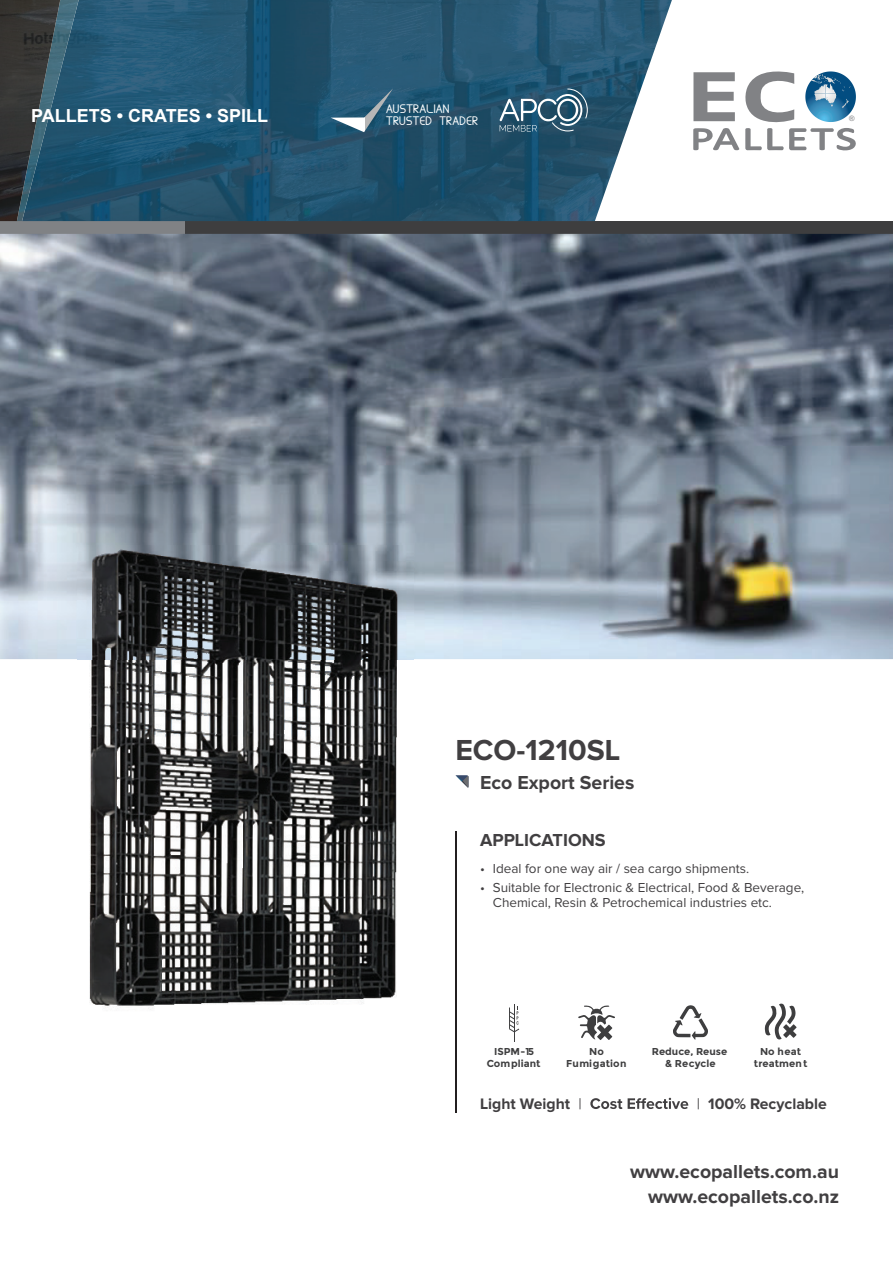
<style>
.page{position:relative;width:893px;height:1263px;background:#fff}
.page>*{position:absolute;margin:0;border:0;box-sizing:border-box;transform-origin:0 0}
.t1{font:700 30px "Proxima Nova";color:#413f41}
.t2{font:700 19.5px/24.6px "Proxima Nova";color:#413f41;text-align:right}
.t3{font:700 18px "Arial";color:#fff}
.t4{font:700 18px "Proxima Nova";color:#413f41}
.t5{font:700 15.75px "Proxima Nova";color:#413f41}
.t6{font:13.5px/15px "Proxima Nova";color:#413f41}
.t7{font:700 13.5px/12px "Stefani EHYOW00";letter-spacing:.025em;color:#fff}
.t8{font:700 10.05px/12px "Montserrat";color:#3e3e3f;text-align:center}
.t9{font:7.35px "Arial";color:#818285}
.s1{font-weight:400}
</style>
<div class="page">
<div style="left:0;top:221px;width:893px;height:13px;background:#3e3e3f"></div>
<div style="left:0;top:221px;width:184px;height:13px;background:#808285"></div>
<svg style="left:693px;top:71px;width:163px;height:80px"></svg>
<img style="left:79px;top:0;width:343px;height:221px">
<img style="left:422px;top:0;width:250px;height:177px">
<img style="left:422px;top:177px;width:188px;height:44px">
<img style="left:60px;top:0;width:19px;height:221px">
<img style="left:0;top:0;width:17px;height:221px">
<img style="left:17px;top:0;width:43px;height:221px">
<svg style="left:500px;top:89px;width:88px;height:42px;background:#4c7288"></svg>
<img style="left:0;top:234px;width:893px;height:425px">
<img style="left:78px;top:545px;width:336px;height:465px">
<svg style="left:455px;top:775px;width:13px;height:13px"></svg>
<hr style="left:455px;top:831px;width:2px;height:282px;background:#231f20">
<svg style="left:590px;top:1098px;width:98px;height:11px"></svg>
<svg style="left:673px;top:1005px;width:35px;height:35px"></svg>
<svg style="left:578px;top:1005px;width:37px;height:35px"></svg>
<svg style="left:765px;top:1003px;width:32px;height:37px"></svg>
<hr style="left:514px;top:1005px;width:1px;height:37px;background:#3e3e3f">
<svg style="left:509px;top:1006px;width:10px;height:26px"></svg>
<svg style="left:331px;top:88px;width:62px;height:44px;background:#436e87"></svg>
<p class="t7" style="left:386px;top:103px;width:93px">AUSTRALIAN<br>TRUSTED TRADER</p>
<h3 class="t3" style="left:31px;top:103px;width:238px">PALLETS • CRATES • SPILL</h3>
<p class="t9" style="left:849px;top:113px;width:7px">®</p>
<h1 class="t1" style="left:455px;top:736px;width:166px">ECO-1210SL</h1>
<h2 class="t2" style="left:480px;top:770px;width:156px">Eco Export Series</h2>
<h3 class="t4" style="left:480px;top:831px;width:127px">APPLICATIONS</h3>
<p class="t6" style="left:480px;top:862px;width:271px">• Ideal for one way air / sea cargo shipments.</p>
<p class="t6" style="left:493px;top:881px;width:313px;text-indent:-13px">• Suitable for Electronic &amp; Electrical, Food &amp; Beverage,<br>Chemical, Resin &amp; Petrochemical industries etc.</p>
<p class="t8" style="left:487px;top:1045px;width:55px">ISPM-15<br>Compliant</p>
<p class="t8" style="left:566px;top:1045px;width:62px">No<br>Fumigation</p>
<p class="t8" style="left:754px;top:1045px;width:55px">No heat treatment</p>
<p class="t8" style="left:652px;top:1045px;width:77px">Reduce, Reuse &amp; Recycle</p>
<p class="t5" style="left:480px;top:1096px;width:103px">Light Weight <span class="s1">|</span></p>
<p class="t5" style="left:697px;top:1096px;width:132px"><span class="s1">|</span> 100% Recyclable</p>
<h2 class="t2" style="left:630px;top:1160px;width:210px">www.ecopallets.com.au www.ecopallets.co.nz</h2>
</div>
